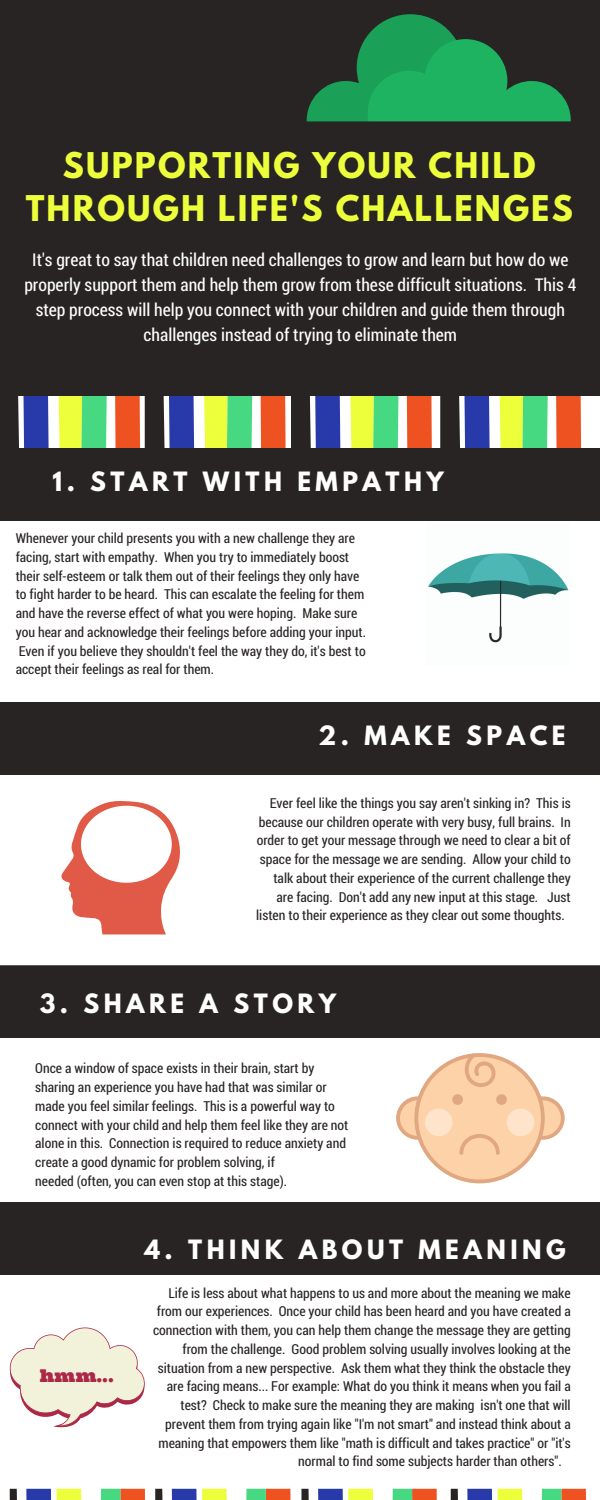
<style>
.page{position:relative;width:600px;height:1500px;background:#fff}
.page>*{position:absolute;margin:0;border:0;box-sizing:border-box;transform-origin:0 0}
.t1{font:700 31.4px/43.5px "League Spartan";letter-spacing:.07em;color:#edfe3a;text-align:center}
.t2{font:700 23.6px "League Spartan";letter-spacing:.19em;color:#fff}
.t3{font:17.7px/24.8px "Roboto Condensed";color:#fff;text-align:center}
.t4{font:17.6px "Ultra";color:#ab2849}
.t5{font:13.8px/18.8px "Roboto Condensed";color:#282423}
</style>
<div class="page">
<div style="left:0;top:0;width:600px;height:396px;background:#282423"></div>
<div style="left:0;top:448px;width:600px;height:73px;background:#282423"></div>
<div style="left:0;top:702px;width:600px;height:73px;background:#282423"></div>
<div style="left:0;top:965px;width:600px;height:73px;background:#282423"></div>
<div style="left:0;top:1202px;width:600px;height:73px;background:#282423"></div>
<svg style="left:10px;top:1489px;width:427px;height:11px"></svg>
<svg style="left:451px;top:1489px;width:135px;height:11px"></svg>
<img style="left:428px;top:553px;width:141px;height:90px">
<svg style="left:61px;top:801px;width:119px;height:133px"></svg>
<svg style="left:396px;top:1053px;width:169px;height:131px"></svg>
<svg style="left:10px;top:1328px;width:135px;height:99px"></svg>
<svg style="left:0;top:14px;width:581px;height:434px"></svg>
<h1 class="t1" style="left:26px;top:147px;width:549px">SUPPORTING YOUR CHILD<br>THROUGH LIFE'S CHALLENGES</h1>
<p class="t3" style="left:24px;top:247px;width:553px">It's great to say that children need challenges to grow and learn but how do we properly support them and help them grow from these difficult situations. This 4 step process will help you connect with your children and guide them through challenges instead of trying to eliminate them</p>
<h2 class="t2" style="left:52px;top:470px;width:393px">1. START WITH EMPATHY</h2>
<p class="t5" style="left:16px;top:528px;width:352px">Whenever your child presents you with a new challenge they are facing, start with empathy. When you try to immediately boost their self-esteem or talk them out of their feelings they only have to fight harder to be heard. This can escalate the feeling for them and have the reverse effect of what you were hoping. Make sure you hear and acknowledge their feelings before adding your input.<br>Even if you believe they shouldn't feel the way they do, it's best to accept their feelings as real for them.</p>
<h2 class="t2" style="left:319px;top:724px;width:249px">2. MAKE SPACE</h2>
<p class="t5" style="left:270px;top:793px;width:302px">Ever feel like the things you say aren't sinking in? This is</p>
<p class="t5" style="left:259px;top:812px;width:313px">because our children operate with very busy, full brains. In</p>
<p class="t5" style="left:257px;top:830px;width:316px">order to get your message through we need to clear a bit of</p>
<p class="t5" style="left:260px;top:849px;width:312px">space for the message we are sending. Allow your child to</p>
<p class="t5" style="left:273px;top:868px;width:299px">talk about their experience of the current challenge they</p>
<p class="t5" style="left:277px;top:887px;width:296px">are facing. Don't add any new input at this stage. Just</p>
<p class="t5" style="left:256px;top:905px;width:310px">listen to their experience as they clear out some thoughts.</p>
<h2 class="t2" style="left:40px;top:991px;width:298px">3. SHARE A STORY</h2>
<p class="t5" style="left:35px;top:1058px;width:315px">Once a window of space exists in their brain, start by sharing an experience you have had that was similar or made you feel similar feelings. This is a powerful way to connect with your child and help them feel like they are not alone in this. Connection is required to reduce anxiety and create a good dynamic for problem solving, if<br>needed (often, you can even stop at this stage).</p>
<p class="t4" style="left:40px;top:1364px;width:76px">hmm...</p>
<h2 class="t2" style="left:144px;top:1237px;width:423px">4. THINK ABOUT MEANING</h2>
<p class="t5" style="left:168px;top:1283px;width:404px">Life is less about what happens to us and more about the meaning we make</p>
<p class="t5" style="left:157px;top:1301px;width:415px">from our experiences. Once your child has been heard and you have created a</p>
<p class="t5" style="left:153px;top:1320px;width:419px">connection with them, you can help them change the message they are getting</p>
<p class="t5" style="left:183px;top:1339px;width:390px">from the challenge. Good problem solving usually involves looking at the</p>
<p class="t5" style="left:158px;top:1358px;width:414px">situation from a new perspective. Ask them what they think the obstacle they</p>
<p class="t5" style="left:167px;top:1376px;width:405px">are facing means... For example: What do you think it means when you fail a</p>
<p class="t5" style="left:181px;top:1395px;width:392px">test? Check to make sure the meaning they are making isn't one that will</p>
<p class="t5" style="left:165px;top:1414px;width:407px">prevent them from trying again like "I'm not smart" and instead think about a</p>
<p class="t5" style="left:158px;top:1433px;width:414px">meaning that empowers them like "math is difficult and takes practice" or "it's</p>
<p class="t5" style="left:298px;top:1451px;width:265px">normal to find some subjects harder than others".</p>
</div>
